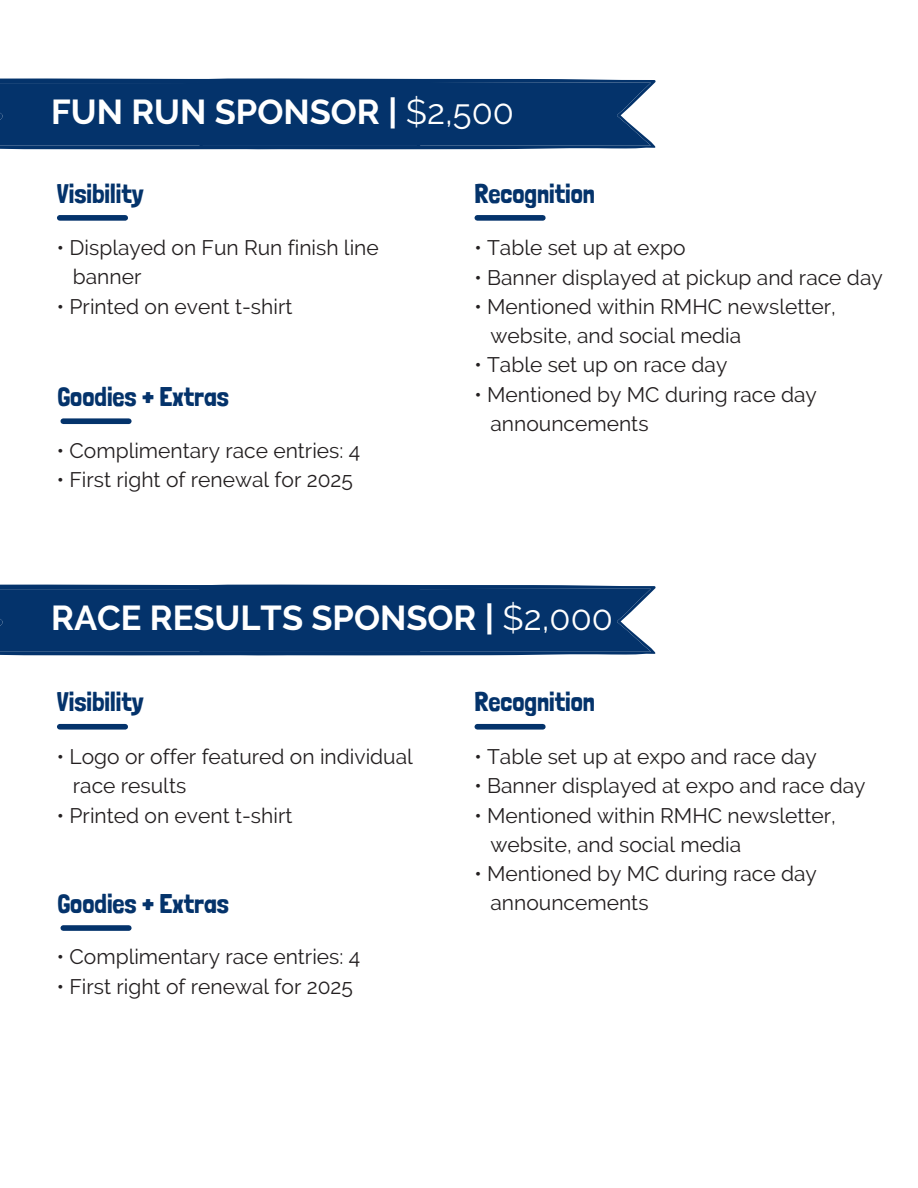
<style>
.page{position:relative;width:918px;height:1188px;background:#fff}
.page>*{position:absolute;margin:0;border:0;box-sizing:border-box;transform-origin:0 0}
.t1{font:700 34.5px "Raleway";color:#fff}
.t2{font:27px "Londrina Solid";color:#04336b}
.t3{font:21px "Raleway";color:#231f20}
.s1{font-weight:400}
</style>
<div class="page">
<div style="left:60px;top:215px;width:65px;height:6px;background:#04336b"></div>
<div style="left:477px;top:215px;width:66px;height:6px;background:#04336b"></div>
<div style="left:63px;top:418px;width:66px;height:6px;background:#04336b"></div>
<div style="left:60px;top:724px;width:65px;height:6px;background:#04336b"></div>
<div style="left:477px;top:724px;width:66px;height:6px;background:#04336b"></div>
<div style="left:63px;top:925px;width:66px;height:6px;background:#04336b"></div>
<svg style="left:0;top:78px;width:656px;height:72px;background:#113d72"></svg>
<svg style="left:0;top:584px;width:656px;height:72px;background:#113d72"></svg>
<p class="t1" style="left:51px;top:92px;width:464px">FUN RUN SPONSOR | <span class="s1">$2,500</span></p>
<p class="t2" style="left:57px;top:177px;width:89px">Visibility</p>
<p class="t2" style="left:474px;top:177px;width:122px">Recognition</p>
<p class="t3" style="left:57px;top:235px;width:323px">• Displayed on Fun Run finish line</p>
<p class="t3" style="left:73px;top:265px;width:70px">banner</p>
<p class="t3" style="left:57px;top:294px;width:237px">• Printed on event t-shirt</p>
<p class="t2" style="left:57px;top:380px;width:173px">Goodies + Extras</p>
<p class="t3" style="left:57px;top:438px;width:305px">• Complimentary race entries: 4</p>
<p class="t3" style="left:57px;top:467px;width:298px">• First right of renewal for 2025</p>
<p class="t3" style="left:474px;top:236px;width:213px">• Table set up at expo</p>
<p class="t3" style="left:474px;top:265px;width:410px">• Banner displayed at pickup and race day</p>
<p class="t3" style="left:474px;top:294px;width:363px">• Mentioned within RMHC newsletter,</p>
<p class="t3" style="left:491px;top:323px;width:252px">website, and social media</p>
<p class="t3" style="left:474px;top:353px;width:254px">• Table set up on race day</p>
<p class="t3" style="left:474px;top:382px;width:344px">• Mentioned by MC during race day</p>
<p class="t3" style="left:491px;top:411px;width:160px">announcements</p>
<p class="t1" style="left:51px;top:598px;width:563px">RACE RESULTS SPONSOR | <span class="s1">$2,000</span></p>
<p class="t2" style="left:57px;top:686px;width:89px">Visibility</p>
<p class="t2" style="left:474px;top:686px;width:122px">Recognition</p>
<p class="t3" style="left:57px;top:744px;width:358px">• Logo or offer featured on individual</p>
<p class="t3" style="left:73px;top:774px;width:115px">race results</p>
<p class="t3" style="left:57px;top:803px;width:237px">• Printed on event t-shirt</p>
<p class="t2" style="left:57px;top:887px;width:173px">Goodies + Extras</p>
<p class="t3" style="left:57px;top:945px;width:305px">• Complimentary race entries: 4</p>
<p class="t3" style="left:57px;top:974px;width:298px">• First right of renewal for 2025</p>
<p class="t3" style="left:474px;top:745px;width:344px">• Table set up at expo and race day</p>
<p class="t3" style="left:474px;top:774px;width:393px">• Banner displayed at expo and race day</p>
<p class="t3" style="left:474px;top:803px;width:363px">• Mentioned within RMHC newsletter,</p>
<p class="t3" style="left:491px;top:832px;width:252px">website, and social media</p>
<p class="t3" style="left:474px;top:862px;width:344px">• Mentioned by MC during race day</p>
<p class="t3" style="left:491px;top:891px;width:160px">announcements</p>
</div>
